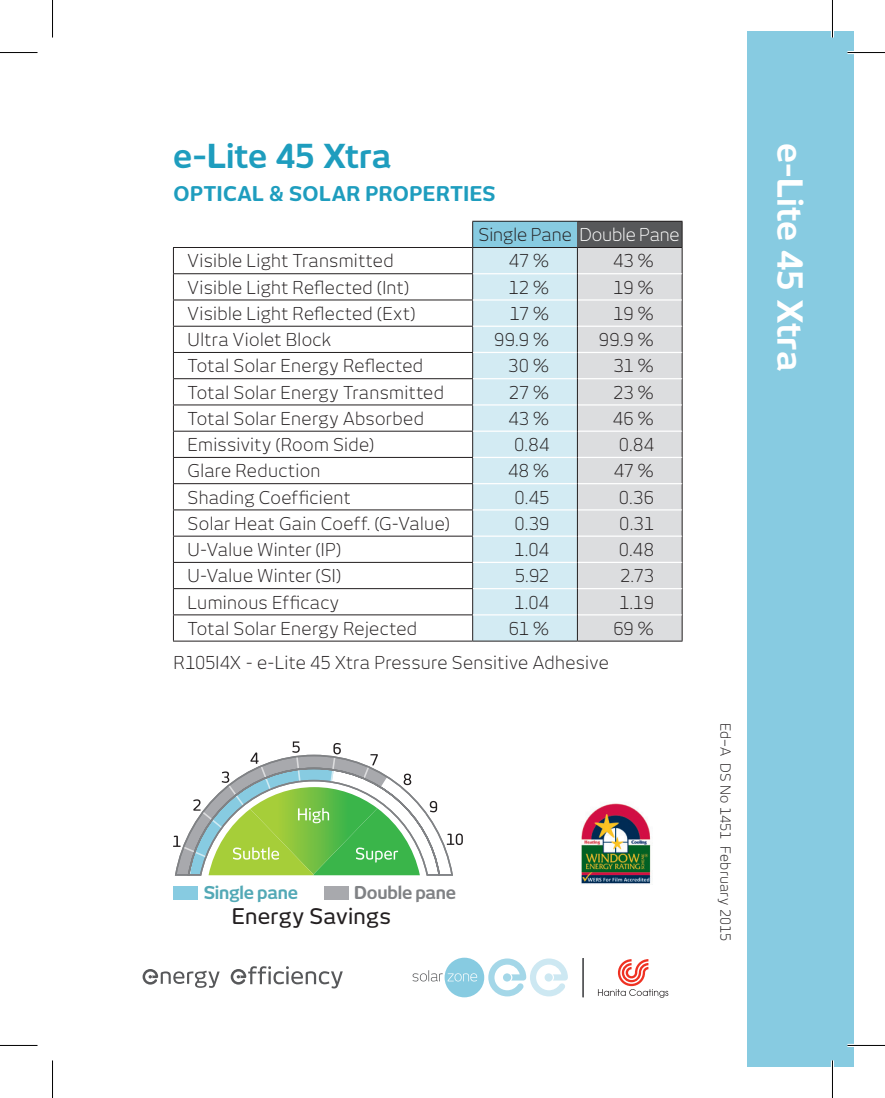
<style>
.page{position:relative;width:885px;height:1098px;background:#fff}
.page>*{position:absolute;margin:0;border:0;box-sizing:border-box;transform-origin:0 0}
.t1{font:700 34px "New June";letter-spacing:-.005em;color:#fff}
.t2{font:700 32.5px "New June";color:#1e9dbe}
.t3{font:500 21.25px "New June";letter-spacing:.015em;color:#231f20}
.t4{font:700 20px "New June";letter-spacing:.015em;color:#1e9dbe}
.t5{font:300 17.5px "New June";letter-spacing:.02em;color:#231f20}
.t6{font:300 17.5px "New June";letter-spacing:-.005em;color:#231f20}
.t7{font:700 17.5px "New June";letter-spacing:-.015em;color:#53a9b6}
.t8{font:700 17.5px "New June";letter-spacing:-.015em;color:#808285}
.t9{font:300 13.75px "New June";letter-spacing:.02em;color:#231f20}
.s1{color:#fff}
</style>
<div class="page">
<div style="left:746px;top:31px;width:107px;height:1035px;background:#87cbe1"></div>
<svg style="left:143px;top:969px;width:77px;height:18px"></svg>
<svg style="left:231px;top:966px;width:112px;height:22px"></svg>
<svg style="left:488px;top:958px;width:80px;height:38px"></svg>
<div style="left:503px;top:973px;width:8px;height:8px;background:#a4d7e8;border-radius:50%"></div>
<div style="left:444px;top:957px;width:40px;height:40px;background:#87cbe1;border-radius:50%"></div>
<svg style="left:412px;top:973px;width:6px;height:8px"></svg>
<div style="left:420px;top:973px;width:6px;height:7px;background:#ebebeb;border-radius:50%"></div>
<svg style="left:420px;top:973px;width:7px;height:8px"></svg>
<svg style="left:428px;top:969px;width:25px;height:12px"></svg>
<div style="left:455px;top:973px;width:6px;height:7px;background:#b1ddeb;border-radius:50%"></div>
<svg style="left:454px;top:973px;width:7px;height:8px"></svg>
<svg style="left:463px;top:973px;width:14px;height:8px"></svg>
<hr style="left:583px;top:958px;width:1px;height:38px;background:#57585a">
<div style="left:582px;top:957px;width:1px;height:39px;border:1px solid #57585a"></div>
<svg style="left:598px;top:959px;width:70px;height:38px"></svg>
<div style="left:472px;top:221px;width:105px;height:26px;background:#87cbe1"></div>
<div style="left:577px;top:221px;width:105px;height:26px;background:#57585a"></div>
<div style="left:473px;top:248px;width:104px;height:392px;background:#d3ebf3"></div>
<div style="left:578px;top:248px;width:103px;height:392px;background:#dcdddf"></div>
<hr style="left:472px;top:221px;width:105px;height:1px;background:#231f20">
<hr style="left:577px;top:221px;width:105px;height:1px;background:#231f20">
<hr style="left:173px;top:247px;width:299px;height:1px;background:#231f20">
<hr style="left:173px;top:273px;width:300px;height:1px;background:#231f20">
<hr style="left:173px;top:299px;width:300px;height:1px;background:#231f20">
<hr style="left:173px;top:326px;width:300px;height:1px;background:#231f20">
<hr style="left:173px;top:352px;width:300px;height:1px;background:#231f20">
<hr style="left:173px;top:378px;width:300px;height:1px;background:#231f20">
<hr style="left:173px;top:404px;width:300px;height:1px;background:#231f20">
<hr style="left:173px;top:430px;width:300px;height:1px;background:#231f20">
<hr style="left:173px;top:457px;width:300px;height:1px;background:#231f20">
<hr style="left:173px;top:483px;width:300px;height:1px;background:#231f20">
<hr style="left:173px;top:509px;width:300px;height:1px;background:#231f20">
<hr style="left:173px;top:535px;width:300px;height:1px;background:#231f20">
<hr style="left:173px;top:562px;width:300px;height:1px;background:#231f20">
<hr style="left:173px;top:588px;width:300px;height:1px;background:#231f20">
<hr style="left:173px;top:614px;width:300px;height:1px;background:#231f20">
<svg style="left:173px;top:248px;width:1px;height:392px"></svg>
<svg style="left:681px;top:221px;width:1px;height:419px"></svg>
<hr style="left:173px;top:640px;width:299px;height:1px;background:#231f20">
<hr style="left:472px;top:640px;width:105px;height:1px;background:#231f20">
<hr style="left:577px;top:640px;width:105px;height:1px;background:#231f20">
<svg style="left:472px;top:221px;width:1px;height:419px"></svg>
<hr style="left:473px;top:273px;width:104px;height:1px;background:#fff">
<hr style="left:577px;top:273px;width:104px;height:1px;background:#fff">
<hr style="left:473px;top:299px;width:104px;height:1px;background:#fff">
<hr style="left:577px;top:299px;width:104px;height:1px;background:#fff">
<hr style="left:473px;top:325px;width:104px;height:2px;background:#fff">
<hr style="left:577px;top:325px;width:104px;height:2px;background:#fff">
<hr style="left:473px;top:352px;width:104px;height:1px;background:#fff">
<hr style="left:577px;top:352px;width:104px;height:1px;background:#fff">
<hr style="left:473px;top:378px;width:104px;height:1px;background:#fff">
<hr style="left:577px;top:378px;width:104px;height:1px;background:#fff">
<hr style="left:473px;top:404px;width:104px;height:1px;background:#fff">
<hr style="left:577px;top:404px;width:104px;height:1px;background:#fff">
<hr style="left:473px;top:430px;width:104px;height:1px;background:#fff">
<hr style="left:577px;top:430px;width:104px;height:1px;background:#fff">
<hr style="left:473px;top:456px;width:104px;height:2px;background:#fff">
<hr style="left:577px;top:456px;width:104px;height:2px;background:#fff">
<hr style="left:473px;top:483px;width:104px;height:1px;background:#fff">
<hr style="left:577px;top:483px;width:104px;height:1px;background:#fff">
<hr style="left:473px;top:509px;width:104px;height:1px;background:#fff">
<hr style="left:577px;top:509px;width:104px;height:1px;background:#fff">
<hr style="left:473px;top:535px;width:104px;height:1px;background:#fff">
<hr style="left:577px;top:535px;width:104px;height:1px;background:#fff">
<hr style="left:473px;top:561px;width:104px;height:2px;background:#fff">
<hr style="left:577px;top:561px;width:104px;height:2px;background:#fff">
<hr style="left:473px;top:588px;width:104px;height:1px;background:#fff">
<hr style="left:577px;top:588px;width:104px;height:1px;background:#fff">
<hr style="left:473px;top:614px;width:104px;height:1px;background:#fff">
<hr style="left:577px;top:614px;width:104px;height:1px;background:#fff">
<svg style="left:577px;top:248px;width:1px;height:392px"></svg>
<hr style="left:472px;top:247px;width:105px;height:1px;background:#231f20">
<hr style="left:577px;top:247px;width:105px;height:1px;background:#231f20">
<svg style="left:456px;top:833px;width:7px;height:11px"></svg>
<svg style="left:173px;top:741px;width:288px;height:135px"></svg>
<div style="left:324px;top:885px;width:24px;height:14px;background:#a8a9ad"></div>
<div style="left:173px;top:885px;width:25px;height:14px;background:#87cbe1"></div>
<img style="left:581px;top:803px;width:70px;height:81px">
<hr style="left:847px;top:51px;width:38px;height:3px;background:#fff">
<hr style="left:847px;top:1043px;width:38px;height:3px;background:#fff">
<hr style="left:830px;top:0;width:4px;height:37px;background:#fff">
<hr style="left:830px;top:1060px;width:4px;height:37px;background:#fff">
<hr style="left:0;top:52px;width:38px;height:1px;background:#000">
<hr style="left:847px;top:52px;width:38px;height:1px;background:#000">
<hr style="left:0;top:1044px;width:38px;height:1px;background:#000">
<hr style="left:847px;top:1044px;width:38px;height:1px;background:#000">
<hr style="left:52px;top:0;width:1px;height:37px;background:#000">
<hr style="left:52px;top:1060px;width:1px;height:37px;background:#000">
<hr style="left:832px;top:0;width:1px;height:37px;background:#000">
<hr style="left:832px;top:1060px;width:1px;height:37px;background:#000">
<h2 class="t2" style="left:173px;top:137px;width:220px">e-Lite 45 Xtra</h2>
<h1 class="t1" style="left:810px;top:142px;width:230px;rotate:90deg">e-Lite 45 Xtra</h1>
<p class="t4" style="left:173px;top:182px;width:324px">OPTICAL &amp; SOLAR PROPERTIES</p>
<p class="t6" style="left:478px;top:224px;width:202px">Single Pane <span class="s1">Double Pane</span></p>
<p class="t5" style="left:188px;top:251px;width:207px">Visible Light Transmitted</p>
<p class="t5" style="left:509px;top:250px;width:42px">47 %</p>
<p class="t5" style="left:613px;top:250px;width:42px">43 %</p>
<p class="t5" style="left:188px;top:277px;width:223px">Visible Light Reflected (Int)</p>
<p class="t5" style="left:508px;top:277px;width:42px">12 %</p>
<p class="t5" style="left:613px;top:277px;width:42px">19 %</p>
<p class="t5" style="left:188px;top:303px;width:229px">Visible Light Reflected (Ext)</p>
<p class="t5" style="left:509px;top:303px;width:41px">17 %</p>
<p class="t5" style="left:613px;top:303px;width:42px">19 %</p>
<p class="t5" style="left:187px;top:329px;width:145px">Ultra Violet Block</p>
<p class="t5" style="left:494px;top:329px;width:56px">99.9 %</p>
<p class="t5" style="left:599px;top:329px;width:56px">99.9 %</p>
<p class="t5" style="left:187px;top:355px;width:237px">Total Solar Energy Reflected</p>
<p class="t5" style="left:508px;top:355px;width:42px">30 %</p>
<p class="t5" style="left:613px;top:355px;width:42px">31 %</p>
<p class="t5" style="left:188px;top:382px;width:258px">Total Solar Energy Transmitted</p>
<p class="t5" style="left:509px;top:382px;width:42px">27 %</p>
<p class="t5" style="left:613px;top:382px;width:42px">23 %</p>
<p class="t5" style="left:188px;top:408px;width:238px">Total Solar Energy Absorbed</p>
<p class="t5" style="left:508px;top:408px;width:42px">43 %</p>
<p class="t5" style="left:613px;top:408px;width:42px">46 %</p>
<p class="t5" style="left:188px;top:434px;width:188px">Emissivity (Room Side)</p>
<p class="t5" style="left:514px;top:434px;width:37px">0.84</p>
<p class="t5" style="left:618px;top:434px;width:37px">0.84</p>
<p class="t5" style="left:188px;top:460px;width:134px">Glare Reduction</p>
<p class="t5" style="left:508px;top:460px;width:42px">48 %</p>
<p class="t5" style="left:613px;top:460px;width:42px">47 %</p>
<p class="t5" style="left:187px;top:487px;width:164px">Shading Coefficient</p>
<p class="t5" style="left:514px;top:487px;width:36px">0.45</p>
<p class="t5" style="left:619px;top:487px;width:36px">0.36</p>
<p class="t5" style="left:187px;top:513px;width:263px">Solar Heat Gain Coeff. (G-Value)</p>
<p class="t5" style="left:514px;top:513px;width:36px">0.39</p>
<p class="t5" style="left:619px;top:513px;width:36px">0.31</p>
<p class="t5" style="left:187px;top:539px;width:155px">U-Value Winter (IP)</p>
<p class="t5" style="left:514px;top:539px;width:36px">1.04</p>
<p class="t5" style="left:618px;top:539px;width:36px">0.48</p>
<p class="t5" style="left:187px;top:565px;width:155px">U-Value Winter (SI)</p>
<p class="t5" style="left:515px;top:565px;width:36px">5.92</p>
<p class="t5" style="left:620px;top:565px;width:35px">2.73</p>
<p class="t5" style="left:187px;top:591px;width:153px">Luminous Efficacy</p>
<p class="t5" style="left:514px;top:591px;width:36px">1.04</p>
<p class="t5" style="left:619px;top:591px;width:36px">1.19</p>
<p class="t5" style="left:187px;top:618px;width:231px">Total Solar Energy Rejected</p>
<p class="t5" style="left:509px;top:618px;width:42px">61 %</p>
<p class="t5" style="left:613px;top:618px;width:42px">69 %</p>
<p class="t5" style="left:173px;top:652px;width:437px">R105I4X - e-Lite 45 Xtra Pressure Sensitive Adhesive</p>
<p class="t7" style="left:204px;top:882px;width:96px">Single pane</p>
<p class="t8" style="left:354px;top:882px;width:103px">Double pane</p>
<p class="t3" style="left:232px;top:903px;width:161px">Energy Savings</p>
<p class="t9" style="left:733px;top:722px;width:219px;rotate:90deg">Ed–A DS No 1451 February 2015</p>
</div>
